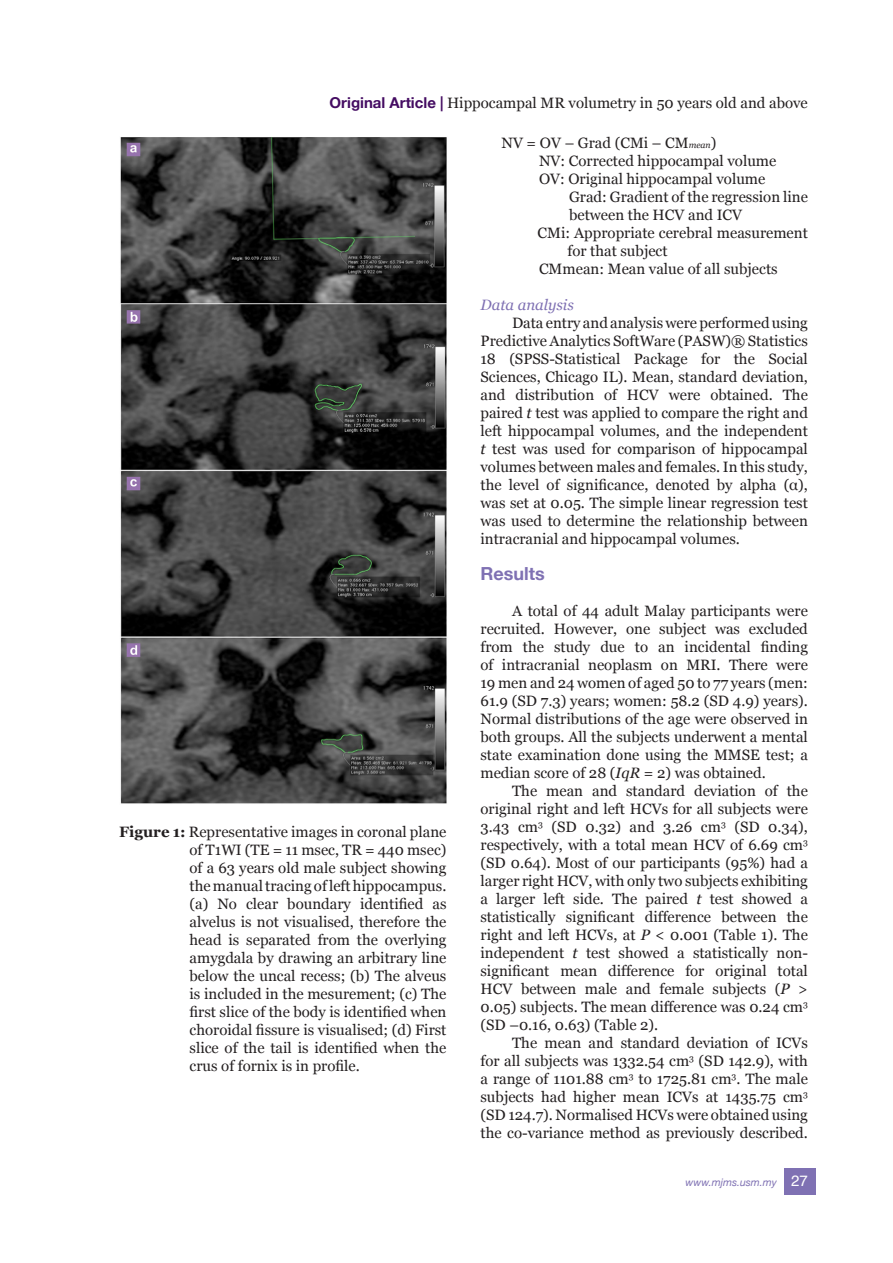
<style>
.page{position:relative;width:893px;height:1263px;background:#fff}
.page>*{position:absolute;margin:0;border:0;box-sizing:border-box;transform-origin:0 0}
.subtitle{font:700 18px "Helvetica Neue";color:#7f71b3}
.bodyText{font:15px/18px "Georgia";color:#231f20;text-align:justify}
.bodyHeader{font:italic 15px "Georgia";color:#7f71b3}
.t1{font:15px "Helvetica";color:#fff}
.t2{font:italic 10.5px "Helvetica Neue";color:#7f71b3}
.s1{font-family:"Helvetica Neue";font-weight:700;color:#440c62}
.s2{font-weight:700}
.s3{font-style:italic;font-size:8.7px}
.s4{font-style:italic}
</style>
<div class="page">
<div style="left:784px;top:1168px;width:31px;height:27px;background:#7f71b3"></div>
<img style="left:120px;top:137px;width:327px;height:667px">
<p class="bodyText" style="left:330px;top:94px;width:480px"><span class="s1">Original Article |</span> Hippocampal MR volumetry in 50 years old and above</p>
<p class="bodyText" style="left:190px;top:823px;width:258px;text-indent:-70px"><span class="s2">Figure 1:</span> Representative images in coronal plane of T1WI (TE = 11 msec, TR = 440 msec) of a 63 years old male subject showing the manual tracing of left hippocampus. (a) No clear boundary identified as alvelus is not visualised, therefore the head is separated from the overlying amygdala by drawing an arbitrary line below the uncal recess; (b) The alveus is included in the mesurement; (c) The first slice of the body is identified when choroidal fissure is visualised; (d) First slice of the tail is identified when the crus of fornix is in profile.</p>
<p class="bodyText" style="left:501px;top:134px;width:216px">NV = OV – Grad (CMi – CM<span class="s3">mean</span>)</p>
<p class="bodyText" style="left:539px;top:152px;width:239px">NV: Corrected hippocampal volume</p>
<p class="bodyText" style="left:539px;top:170px;width:228px">OV: Original hippocampal volume</p>
<p class="bodyText" style="left:569px;top:188px;width:240px">Grad: Gradient of the regression line between the HCV and ICV</p>
<p class="bodyText" style="left:567px;top:224px;width:242px;text-indent:-30px">CMi: Appropriate cerebral measurement for that subject</p>
<p class="bodyText" style="left:539px;top:260px;width:240px">CMmean: Mean value of all subjects</p>
<p class="bodyHeader" style="left:480px;top:295px;width:95px">Data analysis</p>
<p class="bodyText" style="left:480px;top:314px;width:329px;text-indent:32px">Data entry and analysis were performed using Predictive Analytics SoftWare (PASW)® Statistics 18 (SPSS-Statistical Package for the Social Sciences, Chicago IL). Mean, standard deviation, and distribution of HCV were obtained. The paired <span class="s4">t</span> test was applied to compare the right and left hippocampal volumes, and the independent <span class="s4">t</span> test was used for comparison of hippocampal volumes between males and females. In this study, the level of significance, denoted by alpha (α), was set at 0.05. The simple linear regression test was used to determine the relationship between intracranial and hippocampal volumes.</p>
<p class="subtitle" style="left:480px;top:562px;width:66px">Results</p>
<p class="bodyText" style="left:480px;top:602px;width:329px;text-indent:32px">A total of 44 adult Malay participants were recruited. However, one subject was excluded from the study due to an incidental finding of intracranial neoplasm on MRI. There were 19 men and 24 women of aged 50 to 77 years (men:<br>61.9 (SD 7.3) years; women: 58.2 (SD 4.9) years).<br>Normal distributions of the age were observed in both groups. All the subjects underwent a mental state examination done using the MMSE test; a median score of 28 (<span class="s4">IqR</span> = 2) was obtained.</p>
<p class="bodyText" style="left:480px;top:782px;width:329px;text-indent:32px">The mean and standard deviation of the original right and left HCVs for all subjects were 3.43 cm<sup>3</sup> (SD 0.32) and 3.26 cm<sup>3</sup> (SD 0.34), respectively, with a total mean HCV of 6.69 cm<sup>3 </sup>(SD 0.64). Most of our participants (95%) had a larger right HCV, with only two subjects exhibiting a larger left side. The paired <span class="s4">t</span> test showed a statistically significant difference between the right and left HCVs, at <span class="s4">P</span> &lt; 0.001 (Table 1). The independent <span class="s4">t</span> test showed a statistically non&shy;significant mean difference for original total HCV between male and female subjects (<span class="s4">P</span> &gt; 0.05) subjects. The mean difference was 0.24 cm<sup>3 </sup>(SD –0.16, 0.63) (Table 2).</p>
<p class="bodyText" style="left:480px;top:1034px;width:329px;text-indent:32px">The mean and standard deviation of ICVs for all subjects was 1332.54 cm<sup>3</sup> (SD 142.9), with a range of 1101.88 cm<sup>3</sup> to 1725.81 cm<sup>3</sup>. The male subjects had higher mean ICVs at 1435.75 cm<sup>3 </sup>(SD 124.7). Normalised HCVs were obtained using the co-variance method as previously described.</p>
<p class="t2" style="left:686px;top:1176px;width:93px">www.mjms.usm.my</p>
<p class="t1" style="left:791px;top:1169px;width:18px">27</p>
</div>
